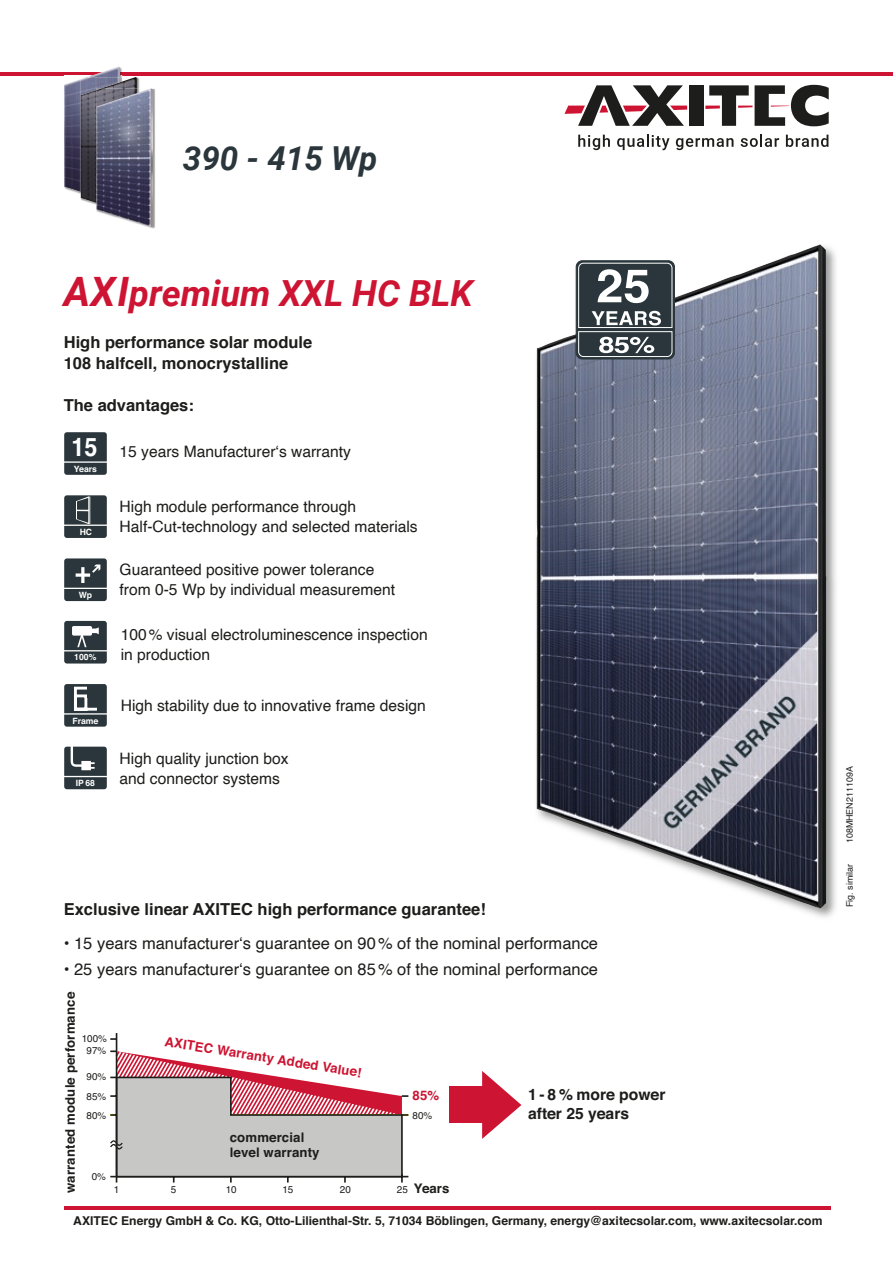
<style>
.page{position:relative;width:893px;height:1263px;background:#fff}
.page>*{position:absolute;margin:0;border:0;box-sizing:border-box;transform-origin:0 0}
.t1{font:italic 700 36px "Roboto";color:#cd1432}
.t2{font:italic 700 33px "Roboto";color:#2a363b}
.t3{font:700 25.65px "Helvetica";color:#fff;scale:.91 1}
.t4{font:16.5px "Helvetica";color:#1d1d1b}
.t5{font:700 16.5px/21px "Helvetica";color:#1d1d1b}
.t6{font:15.75px/20.2px "Helvetica";color:#1d1d1b}
.t7{font:700 15.6px/18.8px "Helvetica";color:#1d1d1b}
.t8{font:700 13.2px/15.9px "Helvetica";letter-spacing:.01em;color:#1d1d1b}
.t9{font:700 13.2px "Helvetica";color:#cd1432}
.t10{font:700 12.15px "Helvetica";color:#1d1d1b}
.t11{font:9.9px/19.4px "Helvetica";color:#1d1d1b;text-align:center}
.t12{font:9px "Helvetica";color:#1d1d1b}
.t13{font:700 8.7px "Helvetica";color:#fff}
.s1{font-size:40.5px}
.s2{font-weight:400;font-size:9.9px}
</style>
<div class="page">
<hr style="left:64px;top:1207px;width:767px;height:3px;background:#cd1432">
<svg style="left:110px;top:1038px;width:6px;height:2px"></svg>
<hr style="left:116px;top:1033px;width:1px;height:149px;background:#1d1d1b">
<svg style="left:110px;top:1049px;width:298px;height:133px"></svg>
<svg style="left:482px;top:1071px;width:39px;height:68px"></svg>
<div style="left:449px;top:1087px;width:47px;height:36px;background:#cd1432"></div>
<hr style="left:0;top:72px;width:893px;height:3px;background:#cd1432">
<div style="left:689px;top:85px;width:14px;height:41px;background:#1d1d1b"></div>
<svg style="left:564px;top:85px;width:123px;height:41px"></svg>
<svg style="left:705px;top:85px;width:124px;height:41px"></svg>
<svg style="left:578px;top:135px;width:32px;height:15px"></svg>
<svg style="left:617px;top:135px;width:52px;height:15px"></svg>
<svg style="left:676px;top:138px;width:57px;height:12px"></svg>
<svg style="left:741px;top:135px;width:38px;height:12px"></svg>
<svg style="left:786px;top:135px;width:42px;height:12px"></svg>
<img style="left:64px;top:67px;width:56px;height:125px">
<img style="left:81px;top:77px;width:56px;height:126px">
<img style="left:148px;top:89px;width:7px;height:140px">
<img style="left:96px;top:88px;width:57px;height:139px">
<svg style="left:64px;top:432px;width:43px;height:43px;background:#344045"></svg>
<svg style="left:64px;top:558px;width:43px;height:43px;background:#434d52"></svg>
<svg style="left:64px;top:621px;width:43px;height:42px;background:#515b5f"></svg>
<svg style="left:64px;top:495px;width:43px;height:43px;background:#404b4f"></svg>
<svg style="left:64px;top:747px;width:43px;height:42px;background:#465055"></svg>
<svg style="left:64px;top:684px;width:43px;height:43px;background:#555e62"></svg>
<div style="left:87px;top:686px;width:15px;height:11px;background:#2a363b"></div>
<div style="left:97px;top:695px;width:8px;height:16px;background:#2a363b"></div>
<img style="left:536px;top:247px;width:300px;height:670px">
<img style="left:537px;top:244px;width:290px;height:664px">
<div style="left:576px;top:260px;width:99px;height:99px;border:1px solid #2a363b;border-radius:6px"></div>
<svg style="left:578px;top:262px;width:95px;height:95px"></svg>
<h2 class="t2" style="left:183px;top:136px;width:196px">390 - 415 Wp</h2>
<h1 class="t1" style="left:64px;top:268px;width:411px"><span class="s1">AXI</span>premium XXL HC BLK</h1>
<p class="t5" style="left:64px;top:332px;width:250px">High performance solar module<br>108 halfcell, monocrystalline</p>
<p class="t5" style="left:64px;top:395px;width:132px">The advantages:</p>
<h3 class="t3" style="left:72px;top:426px;width:30px">15</h3>
<p class="t13" style="left:74px;top:462px;width:25px">Years</p>
<p class="t13" style="left:80px;top:525px;width:14px">HC</p>
<p class="t13" style="left:79px;top:588px;width:15px">Wp</p>
<p class="t13" style="left:74px;top:650px;width:24px">100%</p>
<p class="t13" style="left:72px;top:713px;width:27px">Frame</p>
<p class="t13" style="left:76px;top:776px;width:21px">IP 68</p>
<p class="t6" style="left:120px;top:442px;width:233px">15 years Manufacturer‘s warranty</p>
<p class="t6" style="left:120px;top:497px;width:300px">High module performance through<br>Half-Cut-technology and selected materials</p>
<p class="t6" style="left:120px;top:559px;width:277px">Guaranteed positive power tolerance from 0-5 Wp by individual measurement</p>
<p class="t6" style="left:121px;top:625px;width:308px">100 % visual electroluminescence inspection in production</p>
<p class="t6" style="left:121px;top:696px;width:307px">High stability due to innovative frame design</p>
<p class="t6" style="left:120px;top:749px;width:170px">High quality junction box and connector systems</p>
<p class="t5" style="left:64px;top:899px;width:424px">Exclusive linear AXITEC high performance guarantee!</p>
<p class="t4" style="left:64px;top:931px;width:536px">• 15 years manufacturer‘s guarantee on 90 % of the nominal performance</p>
<p class="t4" style="left:64px;top:956px;width:536px">• 25 years manufacturer‘s guarantee on 85 % of the nominal performance</p>
<p class="t8" style="left:62px;top:1193px;width:202px;rotate:-90deg">warranted module performance</p>
<p class="t11" style="left:82px;top:1033px;width:27px;line-height:11.7px">100%<br>97%</p>
<p class="t11" style="left:87px;top:1067px;width:21px;text-align:justify">90% 85% 80%</p>
<p class="t11" style="left:92px;top:1167px;width:16px">0%</p>
<p class="t9" style="left:166px;top:1031px;width:201px;rotate:9deg">AXITEC Warranty Added Value!</p>
<p class="t8" style="left:230px;top:1129px;width:91px">commercial level warranty</p>
<p class="t9" style="left:413px;top:1084px;width:28px">85%</p>
<p class="t11" style="left:413px;top:1106px;width:21px">80%</p>
<p class="t11" style="left:114px;top:1180px;width:7px">1</p>
<p class="t11" style="left:171px;top:1180px;width:7px">5</p>
<p class="t11" style="left:226px;top:1180px;width:13px">10</p>
<p class="t11" style="left:282px;top:1180px;width:13px">15</p>
<p class="t11" style="left:340px;top:1180px;width:13px">20</p>
<p class="t8" style="left:397px;top:1180px;width:54px"><span class="s2">25</span> Years</p>
<p class="t7" style="left:528px;top:1086px;width:139px">1 - 8 % more power after 25 years</p>
<p class="t10" style="left:73px;top:1211px;width:751px">AXITEC Energy GmbH &amp; Co. KG, Otto-Lilienthal-Str. 5, 71034 Böblingen, Germany, energy@axitecsolar.com, www.axitecsolar.com</p>
<p class="t12" style="left:843px;top:843px;width:78px;rotate:-90deg">108MHEN211109A</p>
<p class="t12" style="left:843px;top:907px;width:45px;rotate:-90deg">Fig. similar</p>
</div>
